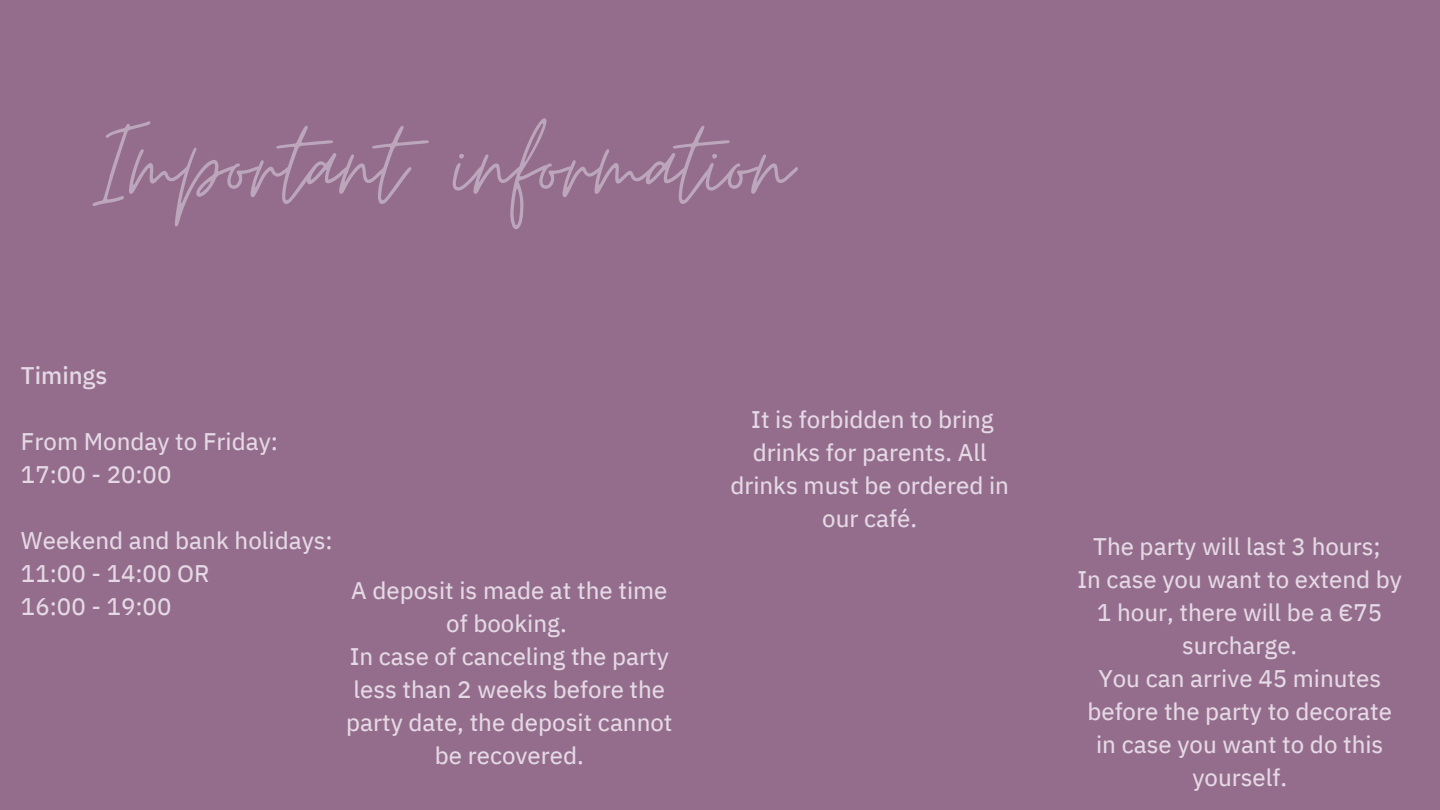
<style>
.page{position:relative;width:1440px;height:810px;background:#946d8d}
.page>*{position:absolute;margin:0;border:0;box-sizing:border-box;transform-origin:0 0}
.t1{font:125.6px "Moon Time";color:#bca6bc}
.t2{font:24px/33px "IBM Plex Sans Hebrew Text";color:#e4d9e4;text-align:center}
.t3{font:500 24px "IBM Plex Sans Hebrew";color:#e4d9e4}
</style>
<div class="page">
<h1 class="t1" style="left:93px;top:88px;width:701px">Important information</h1>
<p class="t3" style="left:21px;top:360px;width:88px">Timings</p>
<p class="t2" style="left:21px;top:425px;width:259px;text-align:left">From Monday to Friday:<br>17:00 - 20:00</p>
<p class="t2" style="left:21px;top:524px;width:313px;text-align:left">Weekend and bank holidays:<br>11:00 - 14:00 OR<br>16:00 - 19:00</p>
<p class="t2" style="left:346px;top:574px;width:328px">A deposit is made at the time of booking.<br>In case of canceling the party less than 2 weeks before the party date, the deposit cannot be recovered.</p>
<p class="t2" style="left:730px;top:403px;width:280px">It is forbidden to bring drinks for parents. All drinks must be ordered in our café.</p>
<p class="t2" style="left:1077px;top:530px;width:326px">The party will last 3 hours;<br>In case you want to extend by<br>1 hour, there will be a €75 surcharge.<br>You can arrive 45 minutes before the party to decorate in case you want to do this yourself.</p>
</div>
